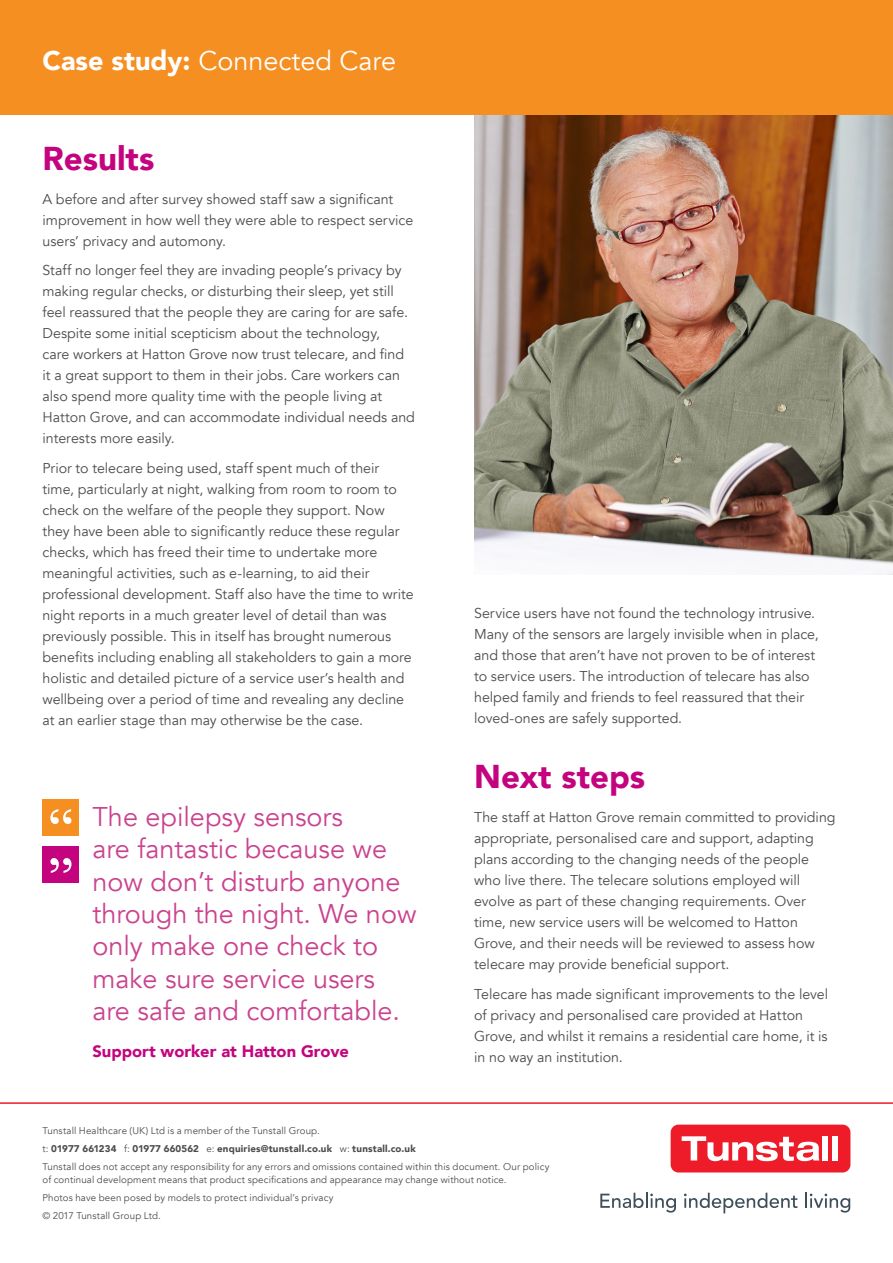
<style>
.page{position:relative;width:893px;height:1263px;background:#fff}
.page>*{position:absolute;margin:0;border:0;box-sizing:border-box;transform-origin:0 0}
._00_pink_header{font:900 33px "Avenir";color:#c4047f}
._00_Quote{font:27px/32.4px "Avenir";color:#ca438f}
._03_white_header_lef{font:27px "Avenir";color:#fff}
._00_Quote_signature{font:900 16.5px "Avenir";color:#c4047f}
._00_main_copy{font:14.25px/21px "Avenir";color:#4b4c4d}
._00_small_white_copy{font:9.75px/13.5px "Avenir";letter-spacing:.015em;color:#4b4c4d}
._00_small_white_copy-2{font:900 9.75px "Avenir";letter-spacing:.015em;color:#4b4c4d}
.s1{font-weight:900}
.s2{font-weight:400}
</style>
<div class="page">
<img style="left:474px;top:115px;width:419px;height:459px">
<div style="left:0;top:0;width:893px;height:115px;background:#f68f22"></div>
<div style="left:43px;top:799px;width:36px;height:37px;background:#f68f22"></div>
<svg style="left:50px;top:809px;width:21px;height:15px"></svg>
<div style="left:43px;top:846px;width:36px;height:37px;background:#c4047f"></div>
<svg style="left:50px;top:858px;width:21px;height:15px"></svg>
<div style="left:671px;top:1124px;width:179px;height:48px;background:#ee1c28;border-radius:8px"></div>
<svg style="left:682px;top:1136px;width:137px;height:25px"></svg>
<div style="left:822px;top:1136px;width:6px;height:24px;background:#fff"></div>
<div style="left:832px;top:1136px;width:6px;height:24px;background:#fff"></div>
<svg style="left:600px;top:1193px;width:76px;height:19px"></svg>
<svg style="left:684px;top:1193px;width:113px;height:20px"></svg>
<svg style="left:805px;top:1193px;width:45px;height:19px"></svg>
<hr style="left:0;top:1102px;width:893px;height:2px;background:#ee1c28">
<p class="_03_white_header_lef" style="left:43px;top:44px;width:355px"><span class="s1">Case study:</span> Connected Care</p>
<p class="_00_pink_header" style="left:43px;top:130px;width:113px">Results</p>
<p class="_00_main_copy" style="left:43px;top:188px;width:372px">A before and after survey showed staff saw a significant improvement in how well they were able to respect service users’ privacy and automony.</p>
<p class="_00_main_copy" style="left:43px;top:260px;width:374px">Staff no longer feel they are invading people’s privacy by making regular checks, or disturbing their sleep, yet still feel reassured that the people they are caring for are safe.<br>Despite some initial scepticism about the technology,<br>care workers at Hatton Grove now trust telecare, and find it a great support to them in their jobs. Care workers can also spend more quality time with the people living at Hatton Grove, and can accommodate individual needs and interests more easily.</p>
<p class="_00_main_copy" style="left:43px;top:457px;width:373px">Prior to telecare being used, staff spent much of their time, particularly at night, walking from room to room to check on the welfare of the people they support. Now they have been able to significantly reduce these regular checks, which has freed their time to undertake more meaningful activities, such as e-learning, to aid their professional development. Staff also have the time to write night reports in a much greater level of detail than was previously possible. This in itself has brought numerous benefits including enabling all stakeholders to gain a more holistic and detailed picture of a service user’s health and wellbeing over a period of time and revealing any decline at an earlier stage than may otherwise be the case.</p>
<p class="_00_Quote" style="left:92px;top:801px;width:325px">The epilepsy sensors<br>are fantastic because we now don’t disturb anyone through the night. We now only make one check to make sure service users are safe and comfortable.</p>
<p class="_00_Quote_signature" style="left:92px;top:1037px;width:258px">Support worker at Hatton Grove</p>
<p class="_00_main_copy" style="left:474px;top:603px;width:346px">Service users have not found the technology intrusive.<br>Many of the sensors are largely invisible when in place, and those that aren’t have not proven to be of interest to service users. The introduction of telecare has also helped family and friends to feel reassured that their loved-ones are safely supported.</p>
<p class="_00_pink_header" style="left:474px;top:748px;width:173px">Next steps</p>
<p class="_00_main_copy" style="left:474px;top:807px;width:363px">The staff at Hatton Grove remain committed to providing appropriate, personalised care and support, adapting plans according to the changing needs of the people who live there. The telecare solutions employed will evolve as part of these changing requirements. Over time, new service users will be welcomed to Hatton Grove, and their needs will be reviewed to assess how telecare may provide beneficial support.</p>
<p class="_00_main_copy" style="left:474px;top:983px;width:355px">Telecare has made significant improvements to the level of privacy and personalised care provided at Hatton Grove, and whilst it remains a residential care home, it is in no way an institution.</p>
<p class="_00_small_white_copy" style="left:43px;top:1124px;width:279px">Tunstall Healthcare (UK) Ltd is a member of the Tunstall Group.</p>
<p class="_00_small_white_copy-2" style="left:43px;top:1140px;width:375px"><span class="s2">t:</span> 01977 661234 <span class="s2">f:</span> 01977 660562 <span class="s2">e:</span> enquiries@tunstall.co.uk <span class="s2">w:</span> tunstall.co.uk</p>
<p class="_00_small_white_copy" style="left:43px;top:1160px;width:508px">Tunstall does not accept any responsibility for any errors and omissions contained within this document. Our policy of continual development means that product specifications and appearance may change without notice.</p>
<p class="_00_small_white_copy" style="left:43px;top:1191px;width:292px">Photos have been posed by models to protect individual’s privacy</p>
<p class="_00_small_white_copy" style="left:43px;top:1209px;width:120px">© 2017 Tunstall Group Ltd.</p>
</div>
